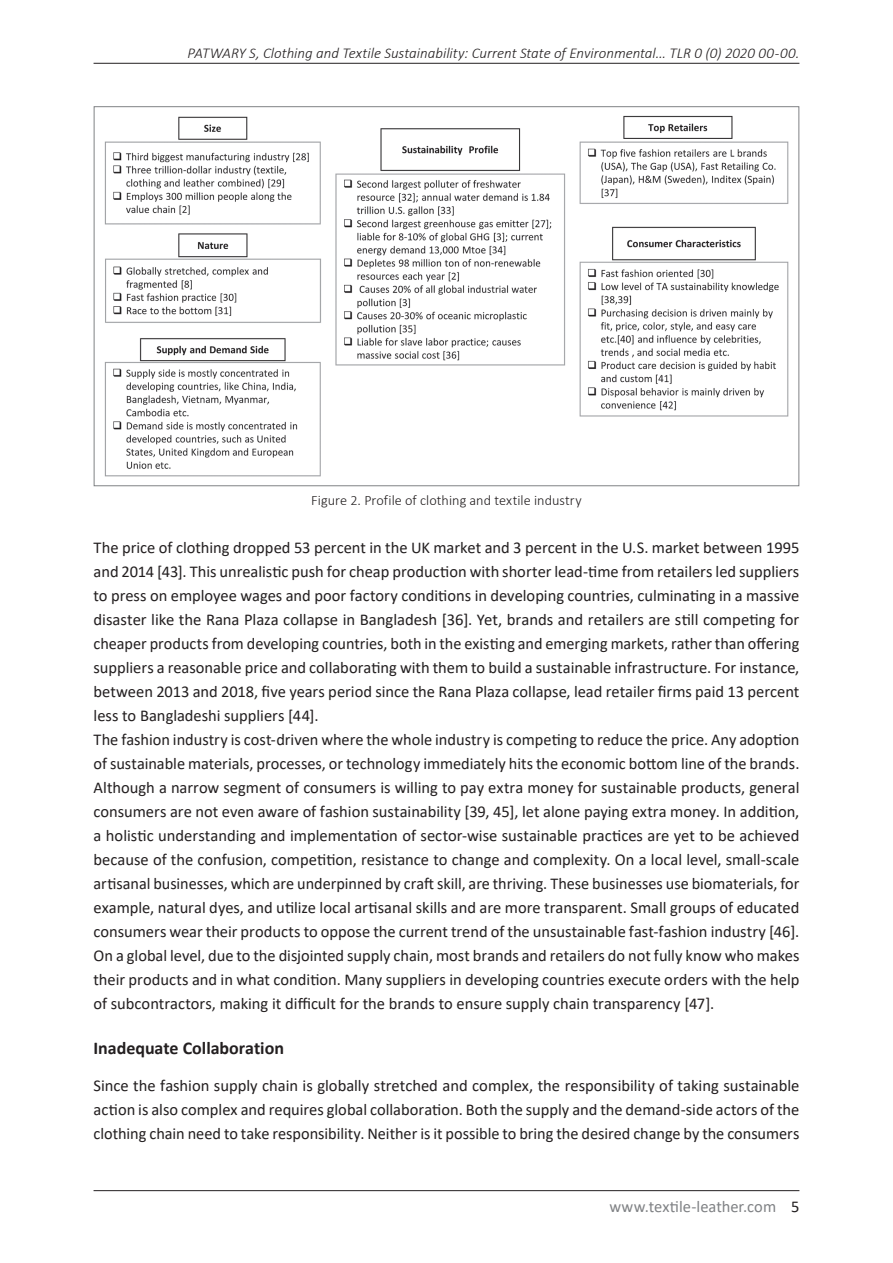
<style>
.page{position:relative;width:893px;height:1263px;background:#fff}
.page>*{position:absolute;margin:0;border:0;box-sizing:border-box;transform-origin:0 0}
.t1{font:700 18px "Calibri";letter-spacing:-.005em;color:#231f20}
.t2{font:16.5px/24px "Calibri";color:#231f20}
.t3{font:16.5px "Calibri";color:#808285}
.t4{font:italic 300 15px "Calibri";color:#231f20}
.t5{font:300 14.25px "Calibri";color:#231f20}
.s1{color:#231f20}
</style>
<div class="page">
<hr style="left:94px;top:63px;width:705px;height:1px;background:#231f20">
<hr style="left:94px;top:1190px;width:705px;height:1px;background:#231f20">
<img style="left:104px;top:115px;width:685px;height:362px">
<p class="t4" style="left:187px;top:44px;width:614px">PATWARY S, Clothing and Textile Sustainability: Current State of Environmental... TLR 0 (0) 2020 00-00.</p>
<p class="t5" style="left:311px;top:492px;width:272px">Figure 2. Profile of clothing and textile industry</p>
<p class="t2" style="left:94px;top:535px;width:707px">The price of clothing dropped 53 percent in the UK market and 3 percent in the U.S. market between 1995 and 2014 [43]. This unrealistic push for cheap production with shorter lead-time from retailers led suppliers to press on employee wages and poor factory conditions in developing countries, culminating in a massive disaster like the Rana Plaza collapse in Bangladesh [36]. Yet, brands and retailers are still competing for cheaper products from developing countries, both in the existing and emerging markets, rather than offering suppliers a reasonable price and collaborating with them to build a sustainable infrastructure. For instance, between 2013 and 2018, five years period since the Rana Plaza collapse, lead retailer firms paid 13 percent less to Bangladeshi suppliers [44].<br>The fashion industry is cost-driven where the whole industry is competing to reduce the price. Any adoption of sustainable materials, processes, or technology immediately hits the economic bottom line of the brands.<br>Although a narrow segment of consumers is willing to pay extra money for sustainable products, general consumers are not even aware of fashion sustainability [39, 45], let alone paying extra money. In addition, a holistic understanding and implementation of sector-wise sustainable practices are yet to be achieved because of the confusion, competition, resistance to change and complexity. On a local level, small-scale artisanal businesses, which are underpinned by craft skill, are thriving. These businesses use biomaterials, for example, natural dyes, and utilize local artisanal skills and are more transparent. Small groups of educated consumers wear their products to oppose the current trend of the unsustainable fast-fashion industry [46].<br>On a global level, due to the disjointed supply chain, most brands and retailers do not fully know who makes their products and in what condition. Many suppliers in developing countries execute orders with the help of subcontractors, making it difficult for the brands to ensure supply chain transparency [47].</p>
<p class="t1" style="left:94px;top:1036px;width:192px">Inadequate Collaboration</p>
<p class="t2" style="left:94px;top:1073px;width:707px;text-align:justify">Since the fashion supply chain is globally stretched and complex, the responsibility of taking sustainable action is also complex and requires global collaboration. Both the supply and the demand-side actors of the clothing chain need to take responsibility. Neither is it possible to bring the desired change by the consumers</p>
<p class="t3" style="left:609px;top:1195px;width:192px">www.textile-leather.com <span class="s1">5</span></p>
</div>
